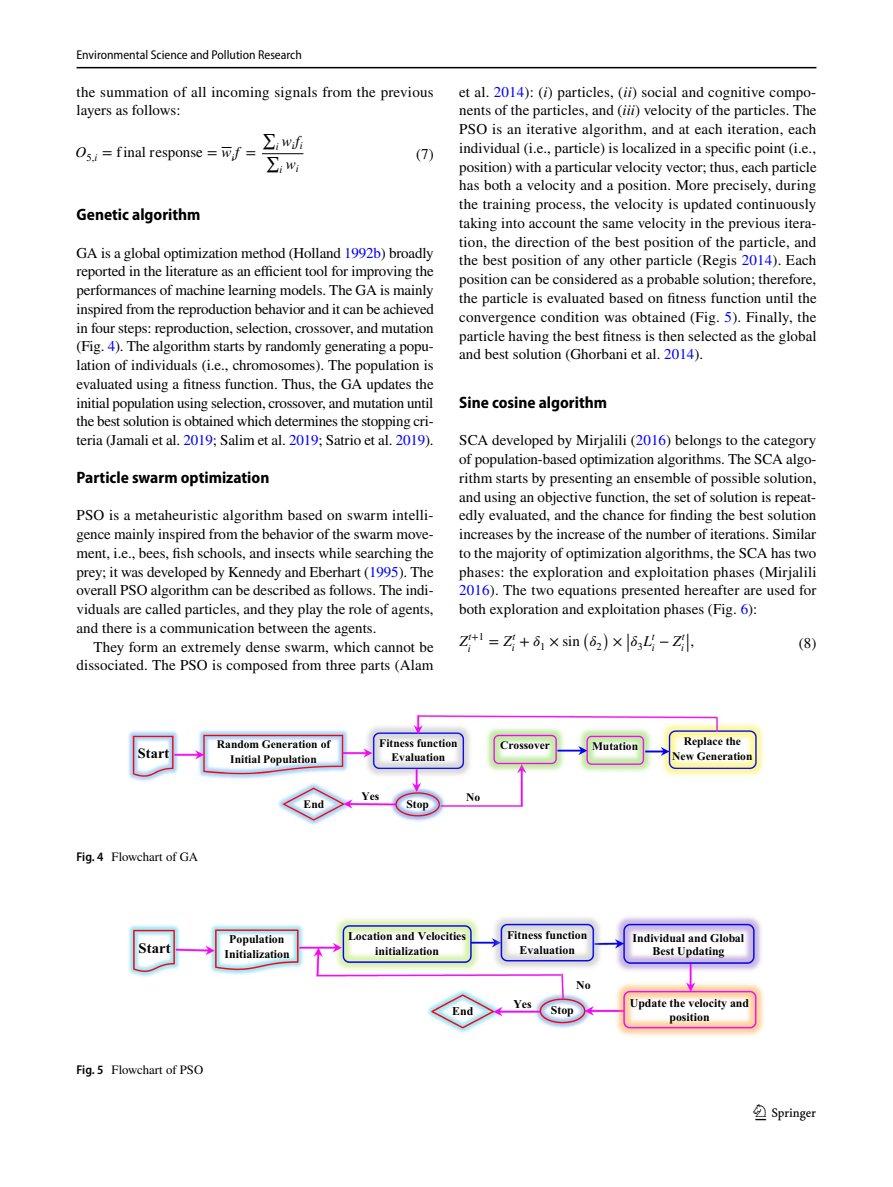
<style>
.page{position:relative;width:893px;height:1187px;background:#fff}
.page>*{position:absolute;margin:0;border:0;box-sizing:border-box;transform-origin:0 0}
.t1{font:22.5px "Springnew Regular 3";color:#000}
.t2{font:700 semi-condensed 16.5px "Myriad Pro";color:#000}
.t3{font:15px/18.8px "STIX";letter-spacing:.005em;color:#000;text-align:justify}
.t4{font:15px "STIX Math Regular 7";color:#000}
.t5{font:15px "STIX Math Extensions Regular 6";color:#000}
.t6{font:15px "STIX General Regular 7";color:#000}
.t7{font:15px "STIX Math Extensions Regular 7";color:#000}
.t8{font:15px "STIX Math Italic 6";color:#000}
.t9{font:15px "STIX Math Regular 8";color:#000}
.t10{font:15px "STIX General Italic 9";color:#000}
.t11{font:14.7px "Times New Roman PS Bold MT2";letter-spacing:.005em;color:#000}
.t12{font:700 14.25px "Times New Roman";letter-spacing:.005em;color:#000}
.t13{font:semi-condensed 12.75px "Myriad Pro";color:#000}
.t14{font:12.75px "STIX";color:#000}
.t15{font:11.85px/15.6px "Times New Roman PS Bold MT2";color:#000;text-align:center}
.t16{font:700 11.55px/15.1px "Times New Roman";color:#000;text-align:center}
.t17{font:10.5px "STIX General Italic 9";color:#000}
.t18{font:10.5px "STIX General Italic 8";color:#000}
.s1{font-family:"STIX General Italic 8"}
.s2{color:#00f}
.s3{font-style:italic}
.s4{font-family:"STIX Math Regular 8"}
.s5{font-family:"STIX General Regular 7"}
.s6{font-family:"STIX Math Italic 6"}
.s7{font-family:"STIX General Regular 7";font-size:10.5px}
.s8{font-family:"STIX Math Regular 8";font-size:15px}
.s9{font-size:15px}
.s10{font-family:"Myriad Pro";font-weight:600;font-stretch:semi-condensed}
</style>
<div class="page">
<hr style="left:77px;top:67px;width:739px;height:1px;background:#000">
<hr style="left:262px;top:153px;width:41px;height:1px;background:#000">
<img style="left:128px;top:715px;width:636px;height:110px">
<img style="left:128px;top:917px;width:636px;height:119px">
<p class="t13" style="left:77px;top:48px;width:227px">Environmental Science and Pollution Research</p>
<p class="t3" style="left:77px;top:83px;width:359px">the summation of all incoming signals from the previous layers as follows:</p>
<p class="t7" style="left:262px;top:121px;width:15px">∑</p>
<p class="t18" style="left:276px;top:142px;width:28px">i <sup>w</sup>i<sup>f</sup>i</p>
<p class="t7" style="left:266px;top:144px;width:15px">∑</p>
<p class="t18" style="left:280px;top:166px;width:21px">i <sup>w</sup>i</p>
<p class="t4" style="left:76px;top:147px;width:182px"><span class="s1">O</span><sub>5,</sub><sub>i</sub> = final response = <span class="s1">w</span><sub>i</sub><span class="s1">f</span> =</p>
<p class="t3" style="left:416px;top:146px;width:19px">(7)</p>
<p class="t2" style="left:77px;top:205px;width:126px">Genetic algorithm</p>
<p class="t3" style="left:77px;top:244px;width:359px">GA is a global optimization method (Holland <span class="s2">1992b</span>) broadly reported in the literature as an efficient tool for improving the performances of machine learning models. The GA is mainly inspired from the reproduction behavior and it can be achieved in four steps: reproduction, selection, crossover, and mutation (Fig. <span class="s2">4</span>). The algorithm starts by randomly generating a popu&shy;lation of individuals (i.e., chromosomes). The population is evaluated using a fitness function. Thus, the GA updates the initial population using selection, crossover, and mutation until the best solution is obtained which determines the stopping cri&shy;teria (Jamali et al. <span class="s2">2019</span>; Salim et al. <span class="s2">2019</span>; Satrio et al. <span class="s2">2019</span>).</p>
<p class="t2" style="left:77px;top:468px;width:194px">Particle swarm optimization</p>
<p class="t3" style="left:77px;top:507px;width:359px">PSO is a metaheuristic algorithm based on swarm intelli&shy;gence mainly inspired from the behavior of the swarm move&shy;ment, i.e., bees, fish schools, and insects while searching the prey; it was developed by Kennedy and Eberhart (<span class="s2">1995</span>). The overall PSO algorithm can be described as follows. The indi&shy;viduals are called particles, and they play the role of agents, and there is a communication between the agents.</p>
<p class="t3" style="left:77px;top:638px;width:359px;text-align:right">They form an extremely dense swarm, which cannot be dissociated. The PSO is composed from three parts (Alam</p>
<p class="t3" style="left:459px;top:83px;width:359px">et al. <span class="s2">2014</span>): (<span class="s3">i</span>) particles, (<span class="s3">ii</span>) social and cognitive compo&shy;nents of the particles, and (<span class="s3">iii</span>) velocity of the particles. The PSO is an iterative algorithm, and at each iteration, each individual (i.e., particle) is localized in a specific point (i.e., position) with a particular velocity vector; thus, each particle has both a velocity and a position. More precisely, during the training process, the velocity is updated continuously taking into account the same velocity in the previous itera&shy;tion, the direction of the best position of the particle, and the best position of any other particle (Regis <span class="s2">2014</span>). Each position can be considered as a probable solution; therefore, the particle is evaluated based on fitness function until the convergence condition was obtained (Fig. <span class="s2">5</span>). Finally, the particle having the best fitness is then selected as the global and best solution (Ghorbani et al. <span class="s2">2014</span>).</p>
<p class="t2" style="left:459px;top:393px;width:149px">Sine cosine algorithm</p>
<p class="t3" style="left:459px;top:432px;width:359px">SCA developed by Mirjalili (<span class="s2">2016</span>) belongs to the category of population-based optimization algorithms. The SCA algo&shy;rithm starts by presenting an ensemble of possible solution, and using an objective function, the set of solution is repeat&shy;edly evaluated, and the chance for finding the best solution increases by the increase of the number of iterations. Similar to the majority of optimization algorithms, the SCA has two phases: the exploration and exploitation phases (Mirjalili <span class="s2">2016</span>). The two equations presented hereafter are used for both exploration and exploitation phases (Fig. <span class="s2">6</span>):</p>
<p class="t10" style="left:459px;top:636px;width:10px">Z</p>
<p class="t3" style="left:799px;top:634px;width:19px">(8)</p>
<p class="t17" style="left:468px;top:633px;width:17px">t<span class="s4">+</span><span class="s5">1</span></p>
<p class="t6" style="left:512px;top:635px;width:70px"><sub>i</sub> <span class="s4">+</span><span class="s6">𝛿</span><sub>1</sub> <span class="s4">×</span>sin</p>
<p class="t5" style="left:582px;top:620px;width:9px">(</p>
<p class="t8" style="left:589px;top:634px;width:14px">𝛿<sub>2</sub></p>
<p class="t5" style="left:602px;top:620px;width:9px">)</p>
<p class="t9" style="left:613px;top:635px;width:19px">×<sup>|</sup></p>
<p class="t5" style="left:626px;top:636px;width:31px">|<sup>𝛿</sup><span class="s7">3</span><sup>L</sup><sup>t</sup></p>
<p class="t5" style="left:686px;top:628px;width:6px">|</p>
<p class="t5" style="left:686px;top:636px;width:10px">|<sup>,</sup></p>
<p class="t17" style="left:652px;top:638px;width:34px">i <span class="s8">−</span><span class="s9">Z</span>t</p>
<p class="t17" style="left:468px;top:638px;width:49px">i <span class="s8">=</span><span class="s9">Z</span>t</p>
<p class="t17" style="left:681px;top:644px;width:4px">i</p>
<p class="t12" style="left:138px;top:743px;width:33px">Start</p>
<p class="t16" style="left:217px;top:736px;width:115px">Random Generation of<br>Initial Population</p>
<p class="t16" style="left:379px;top:735px;width:80px;line-height:14.1px">Fitness function<br>Evaluation</p>
<p class="t16" style="left:304px;top:795px;width:22px">End</p>
<p class="t16" style="left:407px;top:796px;width:24px">Stop</p>
<p class="t16" style="left:362px;top:788px;width:19px">Yes</p>
<p class="t16" style="left:466px;top:789px;width:16px">No</p>
<p class="t14" style="left:77px;top:848px;width:123px"><span class="s10">Fig. 4</span> Flowchart of GA</p>
<p class="t16" style="left:500px;top:737px;width:51px">Crossover</p>
<p class="t16" style="left:592px;top:738px;width:48px">Mutation</p>
<p class="t16" style="left:672px;top:733px;width:82px">Replace the<br>New Generation</p>
<p class="t11" style="left:138px;top:937px;width:34px">Start</p>
<p class="t15" style="left:225px;top:930px;width:67px">Population<br>Initialization</p>
<p class="t15" style="left:348px;top:928px;width:120px;line-height:14.7px">Location and Velocities initialization</p>
<p class="t15" style="left:507px;top:926px;width:82px">Fitness function<br>Evaluation</p>
<p class="t15" style="left:576px;top:976px;width:16px">No</p>
<p class="t15" style="left:633px;top:930px;width:113px;line-height:13.8px">Individual and Global<br>Best Updating</p>
<p class="t14" style="left:77px;top:1060px;width:128px"><span class="s10">Fig. 5</span> Flowchart of PSO</p>
<p class="t15" style="left:513px;top:995px;width:20px">Yes</p>
<p class="t15" style="left:452px;top:1002px;width:23px">End</p>
<p class="t15" style="left:551px;top:1001px;width:25px">Stop</p>
<p class="t15" style="left:630px;top:995px;width:121px;line-height:14.1px">Update the velocity and position</p>
<h1 class="t1" style="left:755px;top:1104px;width:62px">1 3</h1>
</div>
